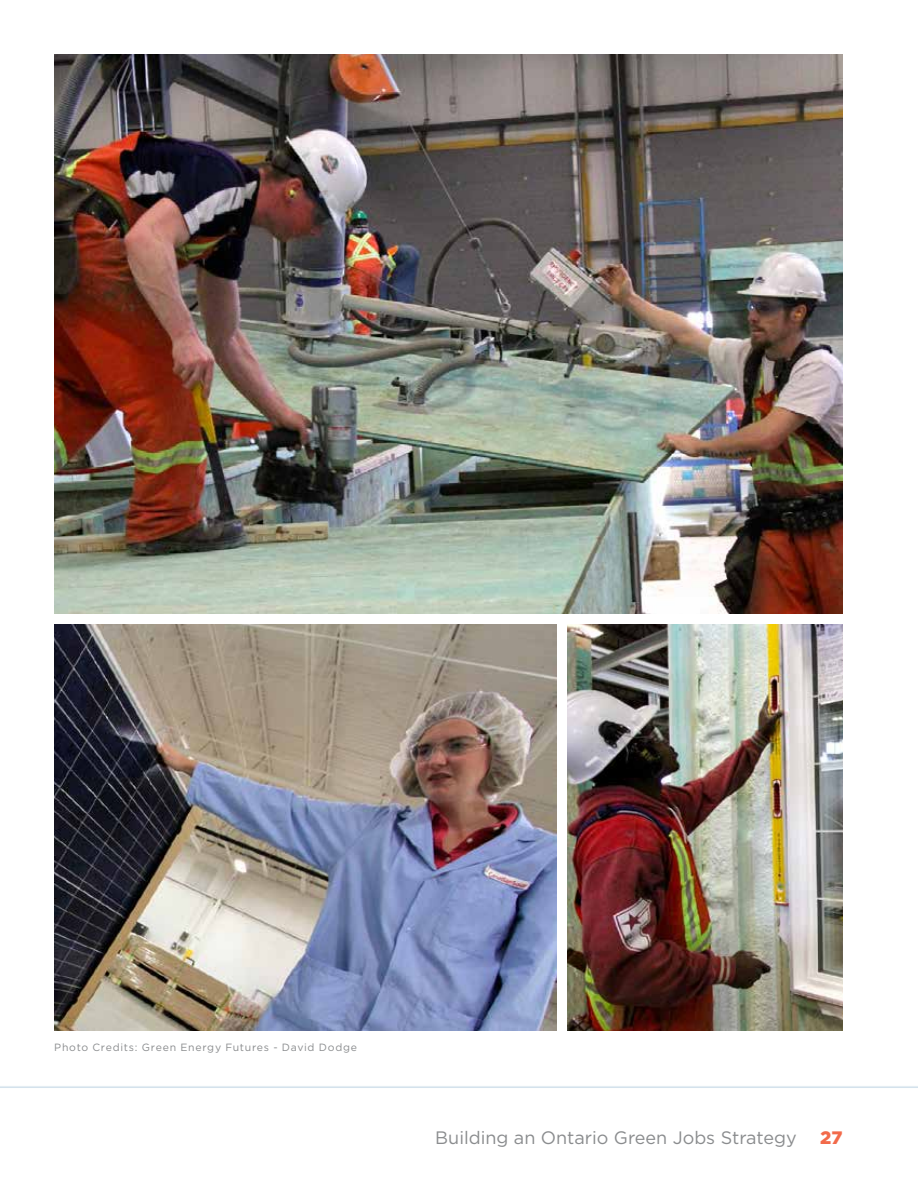
<style>
.page{position:relative;width:918px;height:1188px;background:#fff}
.page>*{position:absolute;margin:0;border:0;box-sizing:border-box;transform-origin:0 0}
.t1{font:18px "Gotham";color:#8a8c8e}
.t2{font:900 18px "Gotham";color:#f26a4a}
.t3{font:10.5px "Gotham";letter-spacing:.07em;color:#8a8c8e}
</style>
<div class="page">
<hr style="left:0;top:1086px;width:918px;height:2px;background:#aec9db">
<img style="left:54px;top:624px;width:502px;height:406px">
<img style="left:567px;top:624px;width:275px;height:406px">
<img style="left:54px;top:54px;width:788px;height:560px">
<p class="t3" style="left:54px;top:1041px;width:304px">Photo Credits: Green Energy Futures - David Dodge</p>
<h1 class="t1" style="left:435px;top:1126px;width:363px">Building an Ontario Green Jobs Strategy</h1>
<h1 class="t2" style="left:820px;top:1125px;width:24px">27</h1>
</div>
